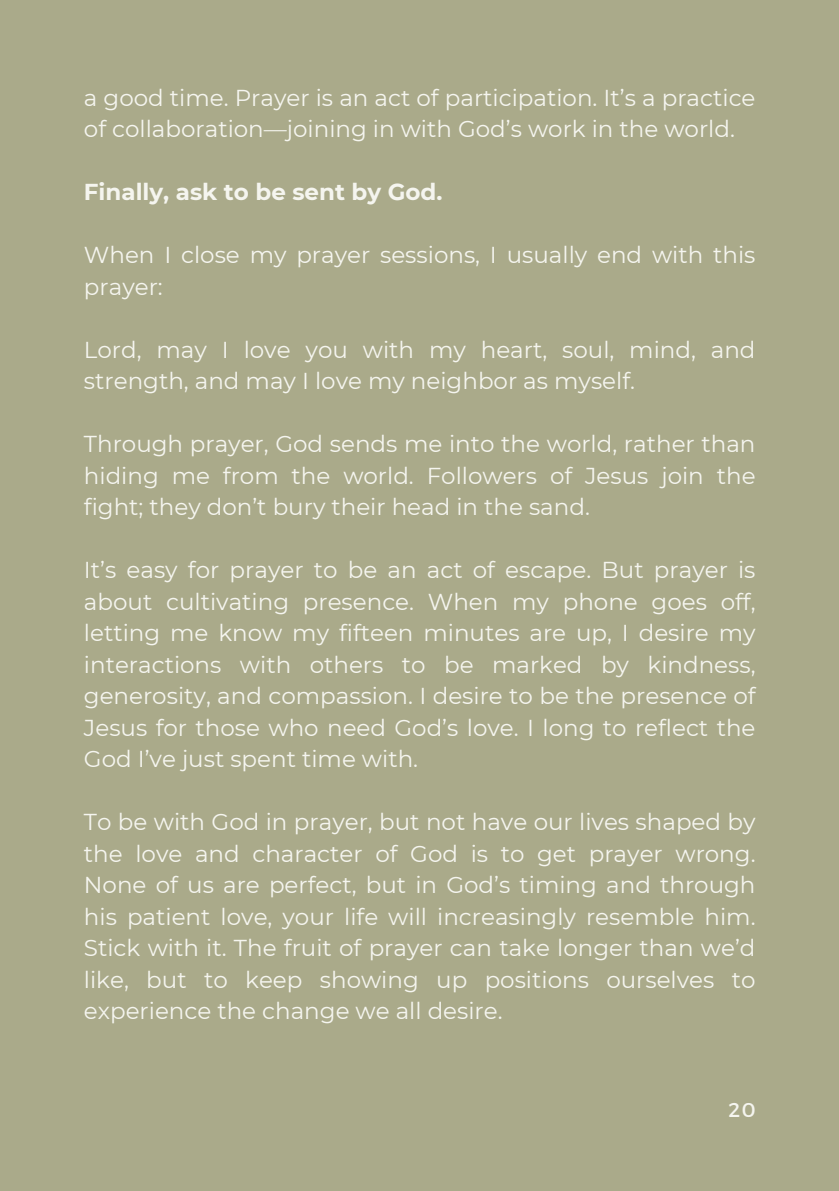
<style>
.page{position:relative;width:839px;height:1191px;background:#fff}
.page>*{position:absolute;margin:0;border:0;box-sizing:border-box;transform-origin:0 0}
.t1{font:23px/31.6px "Montserrat";color:#f5f5ef}
.t2{font:700 23px "Montserrat";color:#f5f5ef}
.t3{font:20px "Montserrat";color:#f5f5ef}
</style>
<div class="page">
<div style="left:0;top:0;width:838px;height:1191px;background:#aaaa8a"></div>
<h1 class="t1" style="left:84px;top:82px;width:673px">a good time. Prayer is an act of participation. It’s a practice of collaboration—joining in with God’s work in the world.</h1>
<p class="t2" style="left:84px;top:178px;width:360px">Finally, ask to be sent by God.</p>
<p class="t1" style="left:84px;top:239px;width:673px">When I close my prayer sessions, I usually end with this prayer:</p>
<p class="t1" style="left:84px;top:334px;width:673px">Lord, may I love you with my heart, soul, mind, and strength, and may I love my neighbor as myself.</p>
<p class="t1" style="left:84px;top:428px;width:673px;text-align:justify">Through prayer, God sends me into the world, rather than hiding me from the world. Followers of Jesus join the fight; they don’t bury their head in the sand.</p>
<p class="t1" style="left:84px;top:554px;width:673px;text-align:justify">It’s easy for prayer to be an act of escape. But prayer is about cultivating presence. When my phone goes off, letting me know my fifteen minutes are up, I desire my interactions with others to be marked by kindness, generosity, and compassion. I desire to be the presence of Jesus for those who need God’s love. I long to reflect the God I’ve just spent time with.</p>
<p class="t1" style="left:84px;top:806px;width:673px;text-align:justify">To be with God in prayer, but not have our lives shaped by the love and character of God is to get prayer wrong.<br>None of us are perfect, but in God’s timing and through his patient love, your life will increasingly resemble him.<br>Stick with it. The fruit of prayer can take longer than we’d like, but to keep showing up positions ourselves to experience the change we all desire.</p>
<p class="t3" style="left:728px;top:1097px;width:29px">20</p>
</div>
